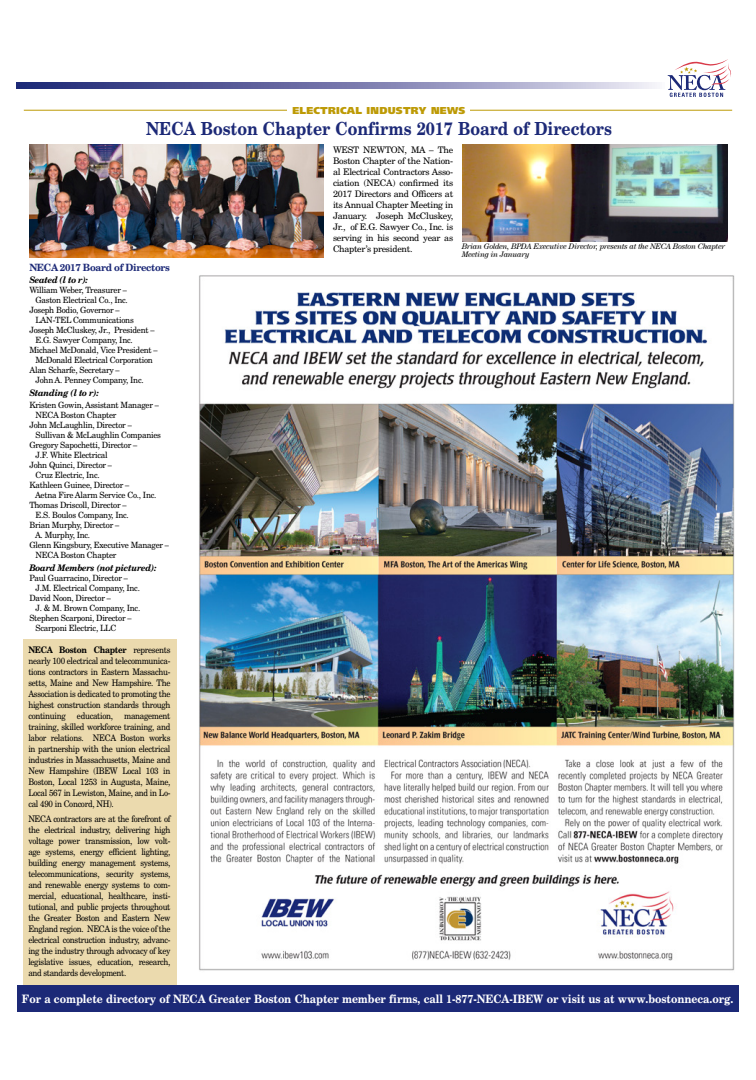
<style>
.page{position:relative;width:756px;height:1080px;background:#fff}
.page>*{position:absolute;margin:0;border:0;box-sizing:border-box;transform-origin:0 0}
.t1{font:700 18px "New Century Schlbk";color:#1c2977;scale:.88 1}
.t2{font:700 11.6px "New Century Schlbk";letter-spacing:-.005em;color:#fff;scale:.9 1}
.t3{font:700 10px "New Century Schlbk";letter-spacing:-.03em;color:#1c2977;scale:.95 1}
.t4{font:900 10px "Frutiger";letter-spacing:.025em;color:#bd9a05}
.t5{font:9px/11px "New Century Schlbk";letter-spacing:-.035em;color:#000;text-align:justify;scale:.9 1}
.t6{font:9px/11px "New Century Schlbk";letter-spacing:-.035em;color:#000;text-align:justify}
.t7{font:italic 700 9px "New Century Schlbk";letter-spacing:-.03em;color:#000;scale:.95 1}
.t8{font:8.6px "New Century Schlbk";letter-spacing:-.03em;color:#000;scale:.95 1}
.t9{font:italic 8px/8px "Century";letter-spacing:-.03em;color:#000}
.s1{font-weight:700}
</style>
<div class="page">
<div style="left:24px;top:640px;width:153px;height:351px;background:#ebdaae"></div>
<hr style="left:24px;top:110px;width:708px;height:1px;background:#bd9a05">
<div style="left:288px;top:102px;width:182px;height:15px;background:#fff"></div>
<img style="left:29px;top:144px;width:295px;height:113px">
<img style="left:463px;top:144px;width:264px;height:97px">
<div style="left:17px;top:986px;width:721px;height:26px;background:#1c2977"></div>
<svg style="left:668px;top:59px;width:63px;height:38px"></svg>
<svg style="left:17px;top:83px;width:640px;height:5px;background:#7b7eaf"></svg>
<img style="left:199px;top:275px;width:536px;height:696px">
<p class="t4" style="left:292px;top:104px;width:174px">ELECTRICAL INDUSTRY NEWS</p>
<p class="t6" style="left:333px;top:144px;width:122px">WEST NEWTON, MA – The Boston Chapter of the Nation&shy;al Electrical Contractors Asso&shy;ciation (NECA) confirmed its 2017 Directors and Officers at its Annual Chapter Meeting in January. Joseph McCluskey, Jr., of E.G. Sawyer Co., Inc. is serving in his second year as Chapter’s president.</p>
<h1 class="t1" style="left:146px;top:118px;width:531px">NECA Boston Chapter Confirms 2017 Board of Directors</h1>
<p class="t9" style="left:462px;top:242px;width:265px">Brian Golden, BPDA Executive Director, presents at the NECA Boston Chapter<br>Meeting in January</p>
<p class="t3" style="left:29px;top:261px;width:150px">NECA 2017 Board of Directors</p>
<p class="t7" style="left:29px;top:274px;width:63px">Seated (l to r):</p>
<p class="t8" style="left:29px;top:284px;width:104px">William Weber, Treasurer –</p>
<p class="t8" style="left:35px;top:294px;width:99px">Gaston Electrical Co., Inc.</p>
<p class="t8" style="left:29px;top:304px;width:97px">Joseph Bodio, Governor –</p>
<p class="t8" style="left:35px;top:314px;width:105px">LAN-TEL Communications</p>
<p class="t8" style="left:29px;top:324px;width:133px">Joseph McCluskey, Jr., President –</p>
<p class="t8" style="left:35px;top:334px;width:104px">E.G. Sawyer Company, Inc.</p>
<p class="t8" style="left:29px;top:344px;width:137px">Michael McDonald, Vice President –</p>
<p class="t8" style="left:35px;top:354px;width:125px">McDonald Electrical Corporation</p>
<p class="t8" style="left:29px;top:364px;width:97px">Alan Scharfe, Secretary –</p>
<p class="t8" style="left:35px;top:374px;width:115px">John A. Penney Company, Inc.</p>
<p class="t7" style="left:29px;top:387px;width:75px">Standing (l to r):</p>
<p class="t8" style="left:29px;top:399px;width:138px">Kristen Gowin, Assistant Manager –</p>
<p class="t8" style="left:35px;top:409px;width:87px">NECA Boston Chapter</p>
<p class="t8" style="left:29px;top:419px;width:109px">John McLaughlin, Director –</p>
<p class="t8" style="left:35px;top:429px;width:134px">Sullivan &amp; McLaughlin Companies</p>
<p class="t8" style="left:29px;top:439px;width:115px">Gregory Sapochetti, Director –</p>
<p class="t8" style="left:35px;top:449px;width:78px">J.F. White Electrical</p>
<p class="t8" style="left:29px;top:459px;width:89px">John Quinci, Director –</p>
<p class="t8" style="left:35px;top:469px;width:69px">Cruz Electric, Inc.</p>
<p class="t8" style="left:29px;top:479px;width:107px">Kathleen Guinee, Director –</p>
<p class="t8" style="left:35px;top:489px;width:129px">Aetna Fire Alarm Service Co., Inc.</p>
<p class="t8" style="left:29px;top:499px;width:104px">Thomas Driscoll, Director –</p>
<p class="t8" style="left:35px;top:509px;width:100px">E.S. Boulos Company, Inc.</p>
<p class="t8" style="left:29px;top:519px;width:96px">Brian Murphy, Director –</p>
<p class="t8" style="left:35px;top:529px;width:60px">A. Murphy, Inc.</p>
<p class="t8" style="left:29px;top:539px;width:149px">Glenn Kingsbury, Executive Manager –</p>
<p class="t8" style="left:35px;top:549px;width:87px">NECA Boston Chapter</p>
<p class="t7" style="left:29px;top:562px;width:135px">Board Members (not pictured):</p>
<p class="t8" style="left:29px;top:572px;width:105px">Paul Guarracino, Director –</p>
<p class="t8" style="left:35px;top:582px;width:111px">J.M. Electrical Company, Inc.</p>
<p class="t8" style="left:29px;top:592px;width:87px">David Noon, Director –</p>
<p class="t8" style="left:35px;top:602px;width:112px">J. &amp; M. Brown Company, Inc.</p>
<p class="t8" style="left:29px;top:612px;width:109px">Stephen Scarponi, Director –</p>
<p class="t8" style="left:35px;top:622px;width:87px">Scarponi Electric, LLC</p>
<p class="t5" style="left:28px;top:644px;width:159px"><span class="s1">NECA Boston Chapter</span> represents nearly 100 electrical and telecommunica&shy;tions contractors in Eastern Massachu&shy;setts, Maine and New Hampshire. The Association is dedicated to promoting the highest construction standards through continuing education, management training, skilled workforce training, and labor relations. NECA Boston works in partnership with the union electrical industries in Massachusetts, Maine and New Hampshire (IBEW Local 103 in Boston, Local 1253 in Augusta, Maine, Local 567 in Lewiston, Maine, and in Lo&shy;cal 490 in Concord, NH).</p>
<p class="t5" style="left:28px;top:813px;width:159px">NECA contractors are at the forefront of the electrical industry, delivering high voltage power transmission, low volt&shy;age systems, energy efficient lighting, building energy management systems, telecommunications, security systems, and renewable energy systems to com&shy;mercial, educational, healthcare, insti&shy;tutional, and public projects throughout the Greater Boston and Eastern New England region. NECA is the voice of the electrical construction industry, advanc&shy;ing the industry through advocacy of key legislative issues, education, research, and standards development.</p>
<p class="t2" style="left:22px;top:992px;width:792px">For a complete directory of NECA Greater Boston Chapter member firms, call 1-877-NECA-IBEW or visit us at www.bostonneca.org.</p>
</div>
